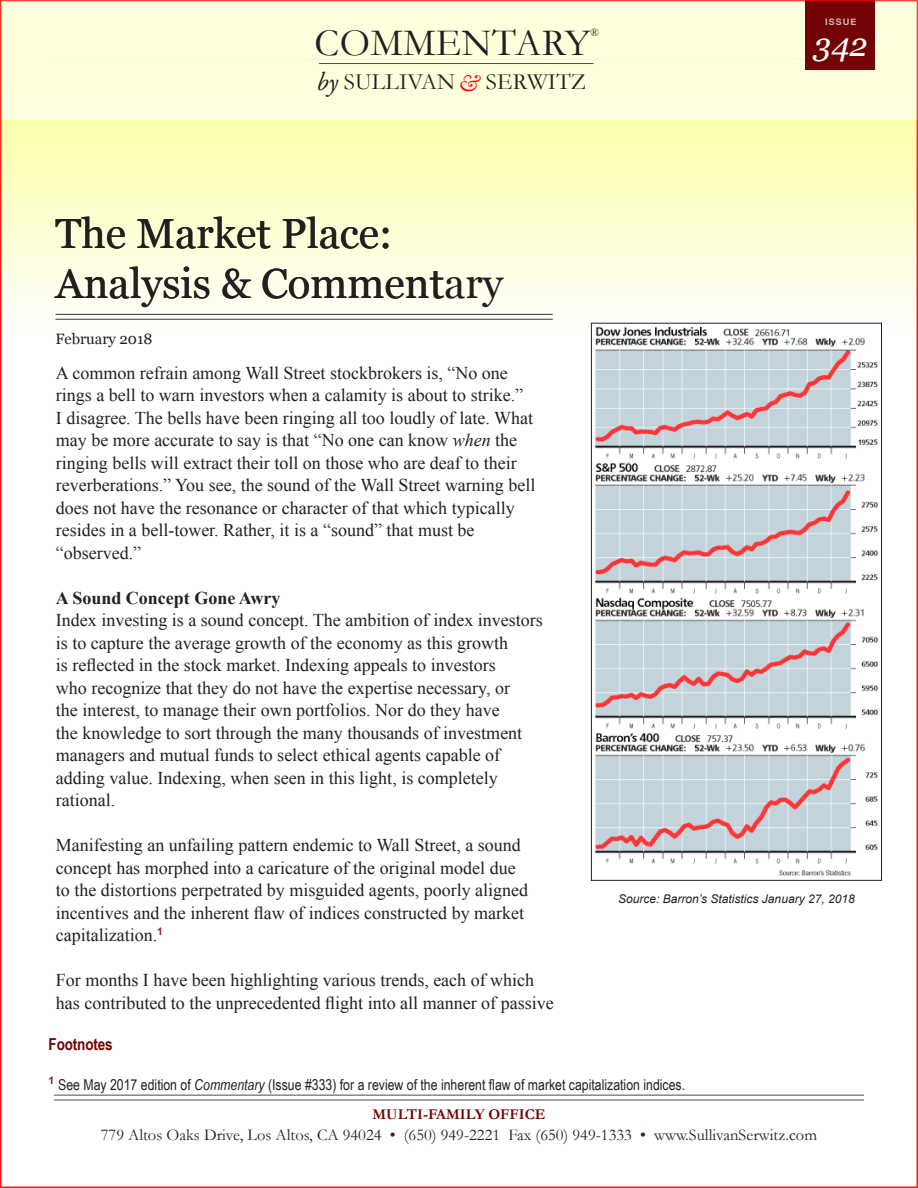
<style>
.page{position:relative;width:918px;height:1188px;background:#fff}
.page>*{position:absolute;margin:0;border:0;box-sizing:border-box;transform-origin:0 0}
.t1{font:42px/50.4px "Georgia";color:#231f20}
.t2{font:38.85px "Garamond";letter-spacing:.01em;color:#231f20}
.t3{font:italic 32.4px "Georgia";color:#fff}
.t4{font:23.4px "Garamond";letter-spacing:.01em;color:#231f20}
.t5{font:18px/22.5px "Times New Roman";color:#231f20}
.t6{font:700 18px "Times New Roman";color:#231f20}
.t7{font:16.5px "Garamond";color:#231f20}
.t8{font:700 16.5px "Arial Narrow";letter-spacing:-.01em;color:#720405}
.t9{font:15px "Arial Narrow";color:#231f20}
.t10{font:700 15px "Garamond";color:#720405}
.t11{font:15px "Georgia";color:#231f20}
.t12{font:italic 12px "Arial";color:#231f20}
.t13{font:11.1px "Garamond";color:#231f20}
.t14{font:700 9px "Helvetica Neue";letter-spacing:.12em;color:#fff}
.s1{font-family:"Adobe Garamond Pro";font-style:italic;font-size:25.65px}
.s2{font-family:"Baskerville";font-style:italic;font-size:23.85px;color:#fd0408}
.s3{font-style:italic}
.s4{color:#720405}
</style>
<div class="page">
<hr style="left:54px;top:1095px;width:810px;height:1px;background:#4b4c4d">
<hr style="left:54px;top:1100px;width:810px;height:1px;background:#4b4c4d">
<svg style="left:2px;top:119px;width:914px;height:553px"></svg>
<hr style="left:56px;top:314px;width:497px;height:1px;background:#4b4c4d">
<hr style="left:56px;top:319px;width:497px;height:1px;background:#4b4c4d">
<img style="left:593px;top:325px;width:287px;height:551px">
<div style="left:591px;top:323px;width:291px;height:558px;border:1px solid #231f20"></div>
<div style="left:1px;top:0;width:917px;height:119px;background:#feffdd"></div>
<hr style="left:319px;top:63px;width:275px;height:1px;background:#4b4c4d">
<div style="left:806px;top:0;width:69px;height:69px;background:#720405"></div>
<h2 class="t2" style="left:315px;top:21px;width:277px">COMMENTARY</h2>
<p class="t13" style="left:591px;top:27px;width:10px">®</p>
<p class="t4" style="left:316px;top:69px;width:271px"><span class="s1">by</span> SULLIVAN<span class="s2">&amp;</span> SERWITZ</p>
<p class="t14" style="left:825px;top:16px;width:33px">ISSUE</p>
<h3 class="t3" style="left:813px;top:26px;width:56px">342</h3>
<h1 class="t1" style="left:56px;top:208px;width:449px">The Market Place:<br>Analysis &amp; Commentary</h1>
<h1 class="t1" style="left:180px;top:258px;width:14px">i</h1>
<p class="t11" style="left:56px;top:330px;width:99px">February 2018</p>
<p class="t5" style="left:56px;top:361px;width:481px">A common refrain among Wall Street stockbrokers is, “No one rings a bell to warn investors when a calamity is about to strike.”<br>I disagree. The bells have been ringing all too loudly of late. What may be more accurate to say is that “No one can know <span class="s3">when</span> the ringing bells will extract their toll on those who are deaf to their reverberations.” You see, the sound of the Wall Street warning bell does not have the resonance or character of that which typically resides in a bell-tower. Rather, it is a “sound” that must be “observed.”</p>
<p class="t6" style="left:56px;top:588px;width:226px">A Sound Concept Gone Awry</p>
<p class="t5" style="left:56px;top:609px;width:489px">Index investing is a sound concept. The ambition of index investors is to capture the average growth of the economy as this growth<br>is reflected in the stock market. Indexing appeals to investors<br>who recognize that they do not have the expertise necessary, or<br>the interest, to manage their own portfolios. Nor do they have<br>the knowledge to sort through the many thousands of investment managers and mutual funds to select ethical agents capable of adding value. Indexing, when seen in this light, is completely rational.</p>
<p class="t5" style="left:56px;top:834px;width:474px">Manifesting an unfailing pattern endemic to Wall Street, a sound concept has morphed into a caricature of the original model due to the distortions perpetrated by misguided agents, poorly aligned incentives and the inherent flaw of indices constructed by market capitalization.<sup>1</sup></p>
<p class="t5" style="left:56px;top:969px;width:499px">For months I have been highlighting various trends, each of which has contributed to the unprecedented flight into all manner of passive</p>
<p class="t12" style="left:618px;top:892px;width:238px">Source: Barron’s Statistics January 27, 2018</p>
<p class="t8" style="left:49px;top:1035px;width:66px">Footnotes</p>
<p class="t9" style="left:49px;top:1076px;width:638px"><sup>1</sup> See May 2017 edition of <span class="s3">Commentary</span> (Issue #333) for a review of the inherent flaw of market capitalization indices.</p>
<p class="t10" style="left:373px;top:1106px;width:174px">MULTI-FAMILY OFFICE</p>
<p class="t7" style="left:101px;top:1126px;width:718px">779 Altos Oaks Drive, Los Altos, CA 94024 <span class="s4">•</span> (650) 949-2221 Fax (650) 949-1333 <span class="s4">•</span> www.SullivanSerwitz.com</p>
</div>
